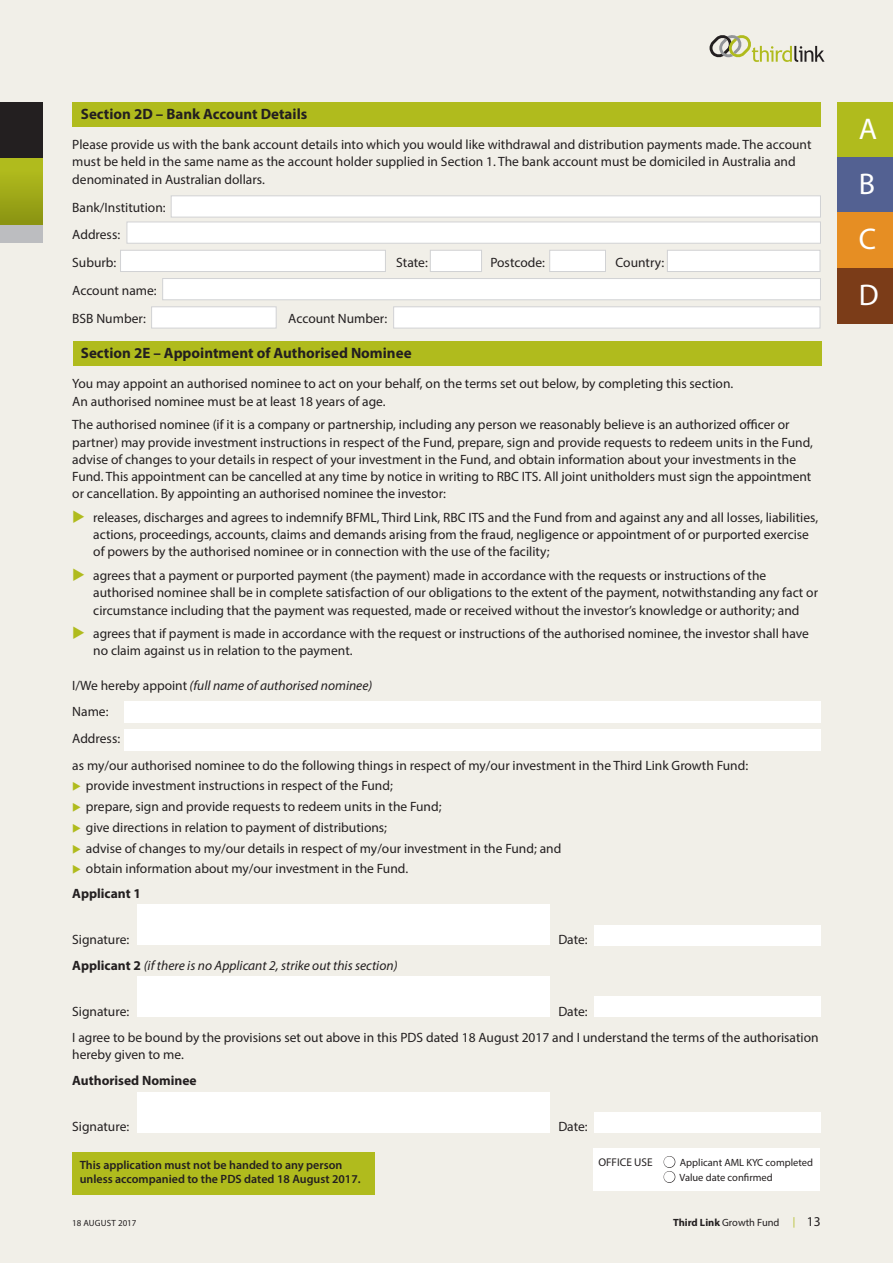
<style>
.page{position:relative;width:893px;height:1263px;background:#f1efe8}
.page>*{position:absolute;margin:0;border:0;box-sizing:border-box;transform-origin:0 0}
.t1{font:30px/55.3px "Myriad Pro";color:#fff}
.t2{font:700 15px "Myriad Pro";color:#231f20}
.t3{font:13.5px/17.2px "Myriad Pro";color:#231f20}
.t4{font:italic 13.5px/25.8px "Myriad Pro";color:#231f20}
.t5{font:700 13.5px "Myriad Pro";color:#231f20}
.t6{font:600 12px/13.5px "Myriad Pro";color:#231f20}
.t7{font:10.5px "Myriad Pro";color:#231f20}
.t8{font:9px "Myriad Pro";color:#231f20}
.s1{color:#b0bb1d}
.s2{font-style:normal}
.s3{font-weight:700}
.s4{font-weight:700;font-style:normal}
.s5{font-size:11.25px}
.s6{color:#fff}
.s7{font-size:10.5px;color:#b0bb1d}
</style>
<div class="page">
<div style="left:72px;top:102px;width:749px;height:24px;background:#b0bb1d"></div>
<div style="left:171px;top:196px;width:650px;height:21px;background:#fff;border:1px solid #d1d2d4"></div>
<div style="left:127px;top:222px;width:694px;height:21px;background:#fff;border:1px solid #d1d2d4"></div>
<div style="left:162px;top:278px;width:659px;height:22px;background:#fff;border:1px solid #d1d2d4"></div>
<div style="left:667px;top:250px;width:153px;height:22px;background:#fff;border:1px solid #d1d2d4"></div>
<div style="left:549px;top:250px;width:57px;height:22px;background:#fff;border:1px solid #d1d2d4"></div>
<div style="left:430px;top:250px;width:52px;height:22px;background:#fff;border:1px solid #d1d2d4"></div>
<div style="left:120px;top:250px;width:266px;height:22px;background:#fff;border:1px solid #d1d2d4"></div>
<div style="left:151px;top:307px;width:125px;height:21px;background:#fff;border:1px solid #d1d2d4"></div>
<div style="left:393px;top:307px;width:427px;height:21px;background:#fff;border:1px solid #d1d2d4"></div>
<div style="left:73px;top:342px;width:748px;height:24px;background:#b0bb1d"></div>
<div style="left:0;top:157px;width:43px;height:68px;background:linear-gradient(to bottom,#b7c21f,#8b9412)"></div>
<div style="left:0;top:225px;width:43px;height:17px;background:#bcbdc0"></div>
<div style="left:0;top:102px;width:43px;height:55px;background:#231f20"></div>
<svg style="left:709px;top:35px;width:116px;height:27px"></svg>
<div style="left:838px;top:102px;width:55px;height:55px;background:#b0bb1d"></div>
<div style="left:838px;top:157px;width:55px;height:56px;background:#536192"></div>
<div style="left:838px;top:213px;width:55px;height:55px;background:#e68e23"></div>
<div style="left:838px;top:268px;width:55px;height:55px;background:#7b3c18"></div>
<div style="left:137px;top:905px;width:413px;height:40px;background:#fff"></div>
<div style="left:594px;top:925px;width:227px;height:20px;background:#fff"></div>
<div style="left:137px;top:976px;width:413px;height:40px;background:#fff"></div>
<div style="left:594px;top:996px;width:227px;height:20px;background:#fff"></div>
<div style="left:137px;top:1092px;width:413px;height:40px;background:#fff"></div>
<div style="left:594px;top:1112px;width:227px;height:20px;background:#fff"></div>
<div style="left:124px;top:729px;width:697px;height:21px;background:#fff"></div>
<div style="left:124px;top:702px;width:697px;height:21px;background:#fff"></div>
<div style="left:593px;top:1148px;width:226px;height:43px;background:#fff"></div>
<svg style="left:663px;top:1156px;width:13px;height:27px"></svg>
<div style="left:72px;top:1152px;width:303px;height:43px;background:#b0bb1d"></div>
<p class="t2" style="left:81px;top:104px;width:228px">Section 2D – Bank Account Details</p>
<p class="t3" style="left:72px;top:136px;width:741px;line-height:16.5px">Please provide us with the bank account details into which you would like withdrawal and distribution payments made. The account must be held in the same name as the account holder supplied in Section 1. The bank account must be domiciled in Australia and</p>
<p class="t3" style="left:72px;top:165px;width:194px;line-height:27.8px">denominated in Australian dollars.<br>Bank/Institution:<br>Address:<br>Suburb:</p>
<p class="t3" style="left:396px;top:254px;width:33px">State:</p>
<p class="t3" style="left:490px;top:254px;width:56px">Postcode:</p>
<p class="t3" style="left:616px;top:254px;width:50px">Country:</p>
<p class="t3" style="left:72px;top:276px;width:86px;line-height:27.8px">Account name:<br>BSB Number:</p>
<p class="t3" style="left:288px;top:309px;width:101px">Account Number:</p>
<p class="t2" style="left:81px;top:343px;width:332px">Section 2E – Appointment of Authorised Nominee</p>
<p class="t3" style="left:72px;top:375px;width:662px">You may appoint an authorised nominee to act on your behalf, on the terms set out below, by completing this section.<br>An authorised nominee must be at least 18 years of age.</p>
<p class="t3" style="left:72px;top:416px;width:742px">The authorised nominee (if it is a company or partnership, including any person we reasonably believe is an authorized officer or partner) may provide investment instructions in respect of the Fund, prepare, sign and provide requests to redeem units in the Fund, advise of changes to your details in respect of your investment in the Fund, and obtain information about your investments in the Fund. This appointment can be cancelled at any time by notice in writing to RBC ITS. All joint unitholders must sign the appointment or cancellation. By appointing an authorised nominee the investor:</p>
<p class="t3" style="left:93px;top:509px;width:726px;text-indent:-21px"><span class="s1">◆</span> releases, discharges and agrees to indemnify BFML, Third Link, RBC ITS and the Fund from and against any and all losses, liabilities, actions, proceedings, accounts, claims and demands arising from the fraud, negligence or appointment of or purported exercise of powers by the authorised nominee or in connection with the use of the facility;</p>
<p class="t3" style="left:93px;top:567px;width:726px;text-indent:-21px"><span class="s1">◆</span> agrees that a payment or purported payment (the payment) made in accordance with the requests or instructions of the authorised nominee shall be in complete satisfaction of our obligations to the extent of the payment, notwithstanding any fact or circumstance including that the payment was requested, made or received without the investor’s knowledge or authority; and</p>
<p class="t3" style="left:93px;top:625px;width:717px;text-indent:-21px"><span class="s1">◆</span> agrees that if payment is made in accordance with the request or instructions of the authorised nominee, the investor shall have no claim against us in relation to the payment.</p>
<p class="t4" style="left:72px;top:672px;width:302px"><span class="s2">I/We hereby appoint</span> (full name of authorised nominee)<br><span class="s2">Name:</span></p>
<p class="t3" style="left:72px;top:724px;width:677px;line-height:27px">Address:<br>as my/our authorised nominee to do the following things in respect of my/our investment in the Third Link Growth Fund:</p>
<p class="t3" style="left:72px;top:777px;width:322px"><span class="s1">◆</span> provide investment instructions in respect of the Fund;</p>
<p class="t3" style="left:72px;top:798px;width:371px"><span class="s1">◆</span> prepare, sign and provide requests to redeem units in the Fund;</p>
<p class="t3" style="left:72px;top:818px;width:316px"><span class="s1">◆</span> give directions in relation to payment of distributions;</p>
<p class="t3" style="left:72px;top:839px;width:491px"><span class="s1">◆</span> advise of changes to my/our details in respect of my/our investment in the Fund; and</p>
<p class="t3" style="left:72px;top:856px;width:337px;line-height:25px"><span class="s1">◆</span> obtain information about my/our investment in the Fund.<br><span class="s3">Applicant 1</span></p>
<p class="t3" style="left:72px;top:931px;width:58px">Signature:</p>
<p class="t3" style="left:558px;top:931px;width:31px">Date:</p>
<p class="t4" style="left:72px;top:953px;width:327px"><span class="s4">Applicant 2</span> (if there is no Applicant 2, strike out this section)</p>
<p class="t3" style="left:72px;top:1003px;width:58px">Signature:</p>
<p class="t3" style="left:72px;top:998px;width:748px;line-height:26.2px;text-indent:486px">Date:<br>I agree to be bound by the provisions set out above in this PDS dated 18 August 2017 and I understand the terms of the authorisation</p>
<p class="t3" style="left:72px;top:1045px;width:113px">hereby given to me.</p>
<p class="t5" style="left:72px;top:1072px;width:126px">Authorised Nominee</p>
<p class="t3" style="left:72px;top:1117px;width:58px">Signature:</p>
<p class="t3" style="left:558px;top:1117px;width:31px">Date:</p>
<p class="t6" style="left:80px;top:1158px;width:282px">This application must not be handed to any person unless accompanied to the PDS dated 18 August 2017.</p>
<p class="t7" style="left:598px;top:1156px;width:216px"><span class="s5">OFFICE USE</span> <span class="s6">●</span> Applicant AML KYC completed</p>
<p class="t7" style="left:663px;top:1171px;width:111px"><span class="s6">●</span> Value date confirmed</p>
<p class="t8" style="left:72px;top:1217px;width:66px">18 AUGUST 2017</p>
<p class="t7" style="left:673px;top:1216px;width:108px"><span class="s3">Third Link</span> Growth Fund</p>
<p class="t3" style="left:793px;top:1213px;width:29px"><span class="s7">|</span> 13</p>
<h1 class="t1" style="left:859px;top:101px;width:21px">A<br>B<br>C<br>D</h1>
</div>
